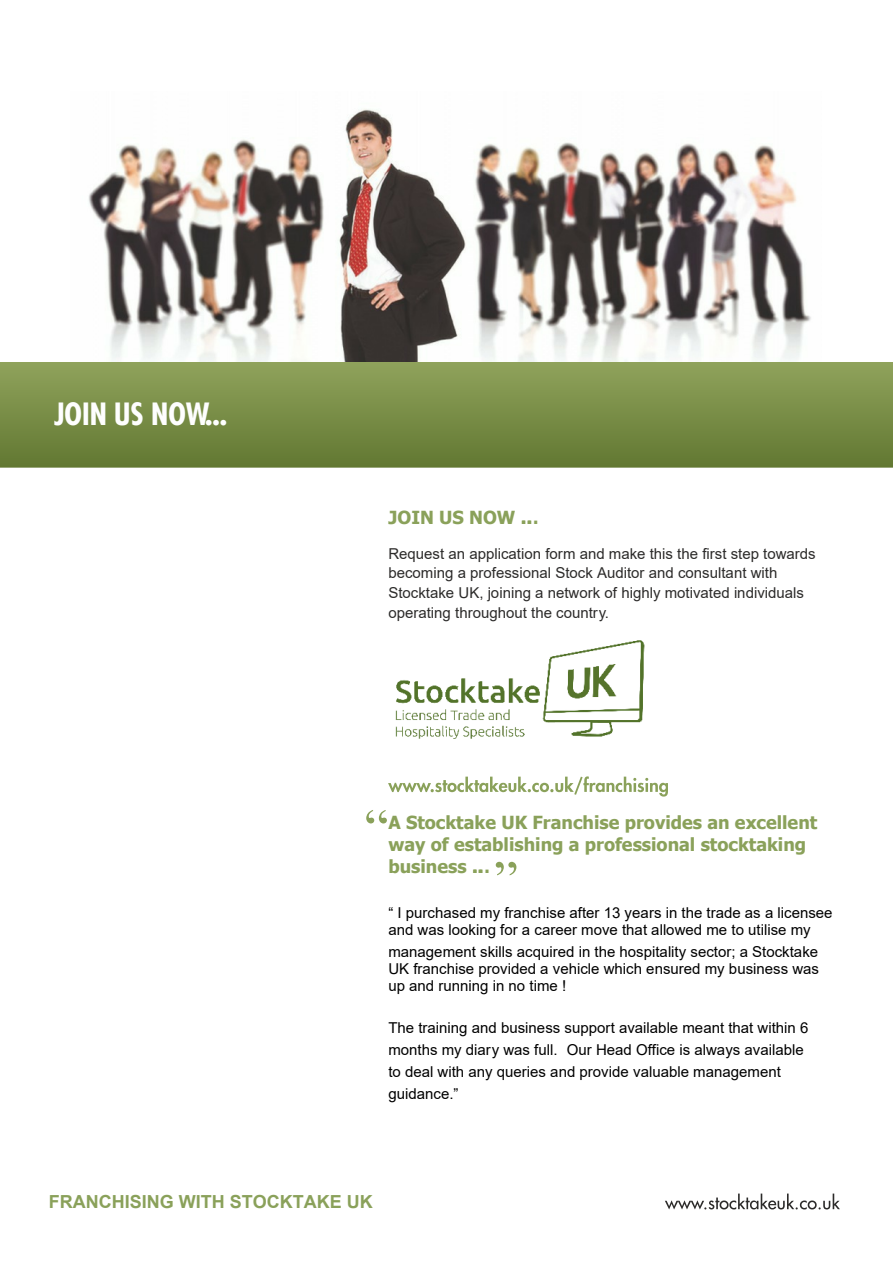
<style>
.page{position:relative;width:893px;height:1263px;background:#fff}
.page>*{position:absolute;margin:0;border:0;box-sizing:border-box;transform-origin:0 0}
.t1{font:54px "Times New Roman";color:#8aa15a}
.t2{font:30px "Futura Bold Condensed 2";color:#fefefe}
.t3{font:700 18px/21.8px "Tahoma";color:#8aa15a}
.t4{font:700 18px "Arial";color:#8aa15a}
.t5{font:15px/17.2px "Arial";color:#000}
.t6{font:15px/19.8px "Arial";color:#2c2b2a}
</style>
<div class="page">
<img style="left:88px;top:109px;width:723px;height:253px">
<svg style="left:0;top:466px;width:893px;height:2px;background:#7d8f56"></svg>
<hr style="left:0;top:462px;width:893px;height:4px;background:#637933">
<hr style="left:0;top:460px;width:893px;height:3px;background:#647a34">
<hr style="left:0;top:457px;width:893px;height:4px;background:#657b35">
<hr style="left:0;top:455px;width:893px;height:2px;background:#677c36">
<hr style="left:0;top:453px;width:893px;height:3px;background:#677d37">
<hr style="left:0;top:451px;width:893px;height:2px;background:#687e38">
<hr style="left:0;top:448px;width:893px;height:3px;background:#697f39">
<hr style="left:0;top:445px;width:893px;height:3px;background:#6b803a">
<hr style="left:0;top:442px;width:893px;height:3px;background:#6c813b">
<hr style="left:0;top:440px;width:893px;height:3px;background:#6d823c">
<hr style="left:0;top:437px;width:893px;height:4px;background:#6e833d">
<hr style="left:0;top:435px;width:893px;height:3px;background:#6f843e">
<hr style="left:0;top:433px;width:893px;height:3px;background:#70853f">
<hr style="left:0;top:430px;width:893px;height:3px;background:#718640">
<hr style="left:0;top:428px;width:893px;height:3px;background:#728741">
<hr style="left:0;top:426px;width:893px;height:2px;background:#738842">
<hr style="left:0;top:423px;width:893px;height:3px;background:#748943">
<hr style="left:0;top:420px;width:893px;height:3px;background:#768a44">
<hr style="left:0;top:418px;width:893px;height:2px;background:#778b45">
<hr style="left:0;top:415px;width:893px;height:3px;background:#788c46">
<hr style="left:0;top:412px;width:893px;height:3px;background:#798e47">
<hr style="left:0;top:410px;width:893px;height:2px;background:#7a8f48">
<hr style="left:0;top:407px;width:893px;height:3px;background:#7b9049">
<hr style="left:0;top:404px;width:893px;height:3px;background:#7d914a">
<hr style="left:0;top:402px;width:893px;height:2px;background:#7e924b">
<hr style="left:0;top:399px;width:893px;height:3px;background:#7f934c">
<hr style="left:0;top:397px;width:893px;height:3px;background:#80944d">
<hr style="left:0;top:394px;width:893px;height:4px;background:#81954e">
<hr style="left:0;top:392px;width:893px;height:3px;background:#82964f">
<hr style="left:0;top:389px;width:893px;height:4px;background:#839750">
<hr style="left:0;top:387px;width:893px;height:3px;background:#849851">
<hr style="left:0;top:385px;width:893px;height:3px;background:#859952">
<hr style="left:0;top:382px;width:893px;height:3px;background:#869a53">
<hr style="left:0;top:379px;width:893px;height:3px;background:#889b54">
<hr style="left:0;top:377px;width:893px;height:2px;background:#899c55">
<hr style="left:0;top:375px;width:893px;height:2px;background:#8a9d56">
<hr style="left:0;top:372px;width:893px;height:3px;background:#8b9e57">
<hr style="left:0;top:369px;width:893px;height:4px;background:#8c9f58">
<hr style="left:0;top:367px;width:893px;height:3px;background:#8da059">
<hr style="left:0;top:364px;width:893px;height:4px;background:#8ea15a">
<hr style="left:0;top:362px;width:893px;height:2px;background:#8fa35c">
<svg style="left:665px;top:1193px;width:175px;height:16px"></svg>
<svg style="left:388px;top:776px;width:280px;height:21px"></svg>
<img style="left:395px;top:640px;width:250px;height:99px">
<h2 class="t2" style="left:54px;top:401px;width:175px">JOIN US NOW...</h2>
<p class="t3" style="left:388px;top:508px;width:152px">JOIN US NOW …..</p>
<p class="t6" style="left:388px;top:545px;width:429px">Request an application form and make this the first step towards becoming a professional Stock Auditor and consultant with Stocktake UK, joining a network of highly motivated individuals operating throughout the country.</p>
<h1 class="t1" style="left:364px;top:809px;width:25px">“</h1>
<p class="t3" style="left:388px;top:813px;width:430px">A Stocktake UK Franchise provides an excellent way of establishing a professional stocktaking business …..</p>
<h1 class="t1" style="left:518px;top:876px;width:25px;rotate:-180deg">“</h1>
<p class="t5" style="left:388px;top:905px;width:446px">“ I purchased my franchise after 13 years in the trade as a licensee and was looking for a career move that allowed me to utilise my</p>
<p class="t5" style="left:388px;top:944px;width:432px;text-align:justify">management skills acquired in the hospitality sector; a Stocktake UK franchise provided a vehicle which ensured my business was up and running in no time !</p>
<p class="t5" style="left:388px;top:1018px;width:422px;line-height:22px">The training and business support available meant that within 6 months my diary was full. Our Head Office is always available to deal with any queries and provide valuable management guidance.”</p>
<p class="t4" style="left:49px;top:1194px;width:326px">FRANCHISING WITH STOCKTAKE UK</p>
</div>
